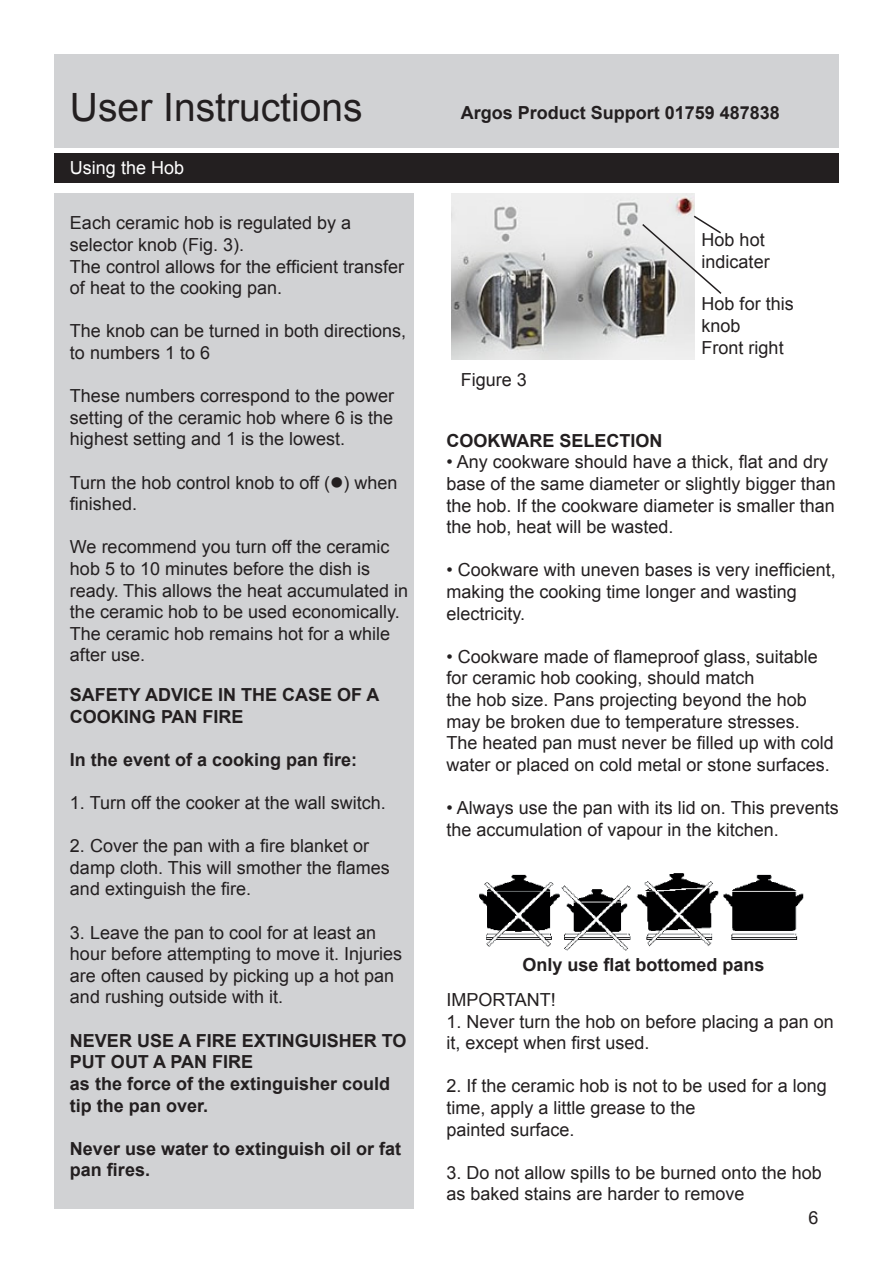
<style>
.page{position:relative;width:893px;height:1263px;background:#fff}
.page>*{position:absolute;margin:0;border:0;box-sizing:border-box;transform-origin:0 0}
.t1{font:39px "Arial";color:#231f20}
.t2{font:18px/21.6px "Arial";color:#231f20}
.t3{font:700 18px/21.6px "Arial";color:#231f20}
.t4{font:18px "Arial";color:#fff}
</style>
<div class="page">
<div style="left:54px;top:54px;width:785px;height:94px;background:#d1d2d4"></div>
<div style="left:54px;top:153px;width:785px;height:30px;background:#231f20"></div>
<div style="left:54px;top:194px;width:360px;height:1015px;background:#d1d2d4"></div>
<img style="left:479px;top:873px;width:325px;height:78px">
<img style="left:452px;top:194px;width:242px;height:165px">
<svg style="left:641px;top:214px;width:81px;height:82px"></svg>
<h1 class="t1" style="left:70px;top:82px;width:294px">User Instructions</h1>
<p class="t4" style="left:70px;top:156px;width:116px">Using the Hob</p>
<p class="t2" style="left:70px;top:212px;width:336px">Each ceramic hob is regulated by a selector knob (Fig. 3).<br>The control allows for the efficient transfer of heat to the cooking pan.</p>
<p class="t2" style="left:70px;top:320px;width:338px">The knob can be turned in both directions, to numbers 1 to 6</p>
<p class="t2" style="left:70px;top:385px;width:326px;text-align:justify">These numbers correspond to the power setting of the ceramic hob where 6 is the highest setting and 1 is the lowest.</p>
<p class="t2" style="left:70px;top:472px;width:329px">Turn the hob control knob to off (●) when finished.</p>
<p class="t2" style="left:70px;top:536px;width:340px">We recommend you turn off the ceramic hob 5 to 10 minutes before the dish is ready. This allows the heat accumulated in the ceramic hob to be used economically.<br>The ceramic hob remains hot for a while after use.</p>
<p class="t3" style="left:70px;top:684px;width:311px">SAFETY ADVICE IN THE CASE OF A<br>COOKING PAN FIRE</p>
<p class="t3" style="left:70px;top:749px;width:289px">In the event of a cooking pan fire:</p>
<p class="t2" style="left:70px;top:792px;width:317px">1. Turn off the cooker at the wall switch.</p>
<p class="t2" style="left:70px;top:835px;width:321px">2. Cover the pan with a fire blanket or damp cloth. This will smother the flames and extinguish the fire.</p>
<p class="t2" style="left:70px;top:922px;width:334px">3. Leave the pan to cool for at least an hour before attempting to move it. Injuries are often caused by picking up a hot pan and rushing outside with it.</p>
<p class="t3" style="left:70px;top:1030px;width:338px">NEVER USE A FIRE EXTINGUISHER TO<br>PUT OUT A PAN FIRE<br>as the force of the extinguisher could tip the pan over.</p>
<p class="t3" style="left:70px;top:1138px;width:333px">Never use water to extinguish oil or fat pan fires.</p>
<p class="t3" style="left:461px;top:103px;width:321px">Argos Product Support 01759 487838</p>
<p class="t2" style="left:461px;top:369px;width:68px">Figure 3</p>
<p class="t2" style="left:702px;top:229px;width:70px">Hob hot indicater</p>
<p class="t2" style="left:702px;top:293px;width:94px">Hob for this knob<br>Front right</p>
<p class="t3" style="left:446px;top:430px;width:218px">COOKWARE SELECTION</p>
<p class="t2" style="left:446px;top:451px;width:391px">• Any cookware should have a thick, flat and dry base of the same diameter or slightly bigger than the hob. If the cookware diameter is smaller than the hob, heat will be wasted.</p>
<p class="t2" style="left:446px;top:559px;width:391px">• Cookware with uneven bases is very inefficient, making the cooking time longer and wasting electricity.</p>
<p class="t2" style="left:446px;top:646px;width:389px">• Cookware made of flameproof glass, suitable for ceramic hob cooking, should match<br>the hob size. Pans projecting beyond the hob may be broken due to temperature stresses.<br>The heated pan must never be filled up with cold water or placed on cold metal or stone surfaces.</p>
<p class="t2" style="left:446px;top:797px;width:394px">• Always use the pan with its lid on. This prevents the accumulation of vapour in the kitchen.</p>
<p class="t3" style="left:522px;top:955px;width:244px">Only use flat bottomed pans</p>
<p class="t2" style="left:446px;top:989px;width:111px">IMPORTANT!</p>
<p class="t2" style="left:446px;top:1011px;width:389px">1. Never turn the hob on before placing a pan on it, except when first used.</p>
<p class="t2" style="left:446px;top:1075px;width:382px">2. If the ceramic hob is not to be used for a long time, apply a little grease to the<br>painted surface.</p>
<p class="t2" style="left:446px;top:1162px;width:377px">3. Do not allow spills to be burned onto the hob as baked stains are harder to remove</p>
<p class="t2" style="left:808px;top:1207px;width:12px">6</p>
</div>
